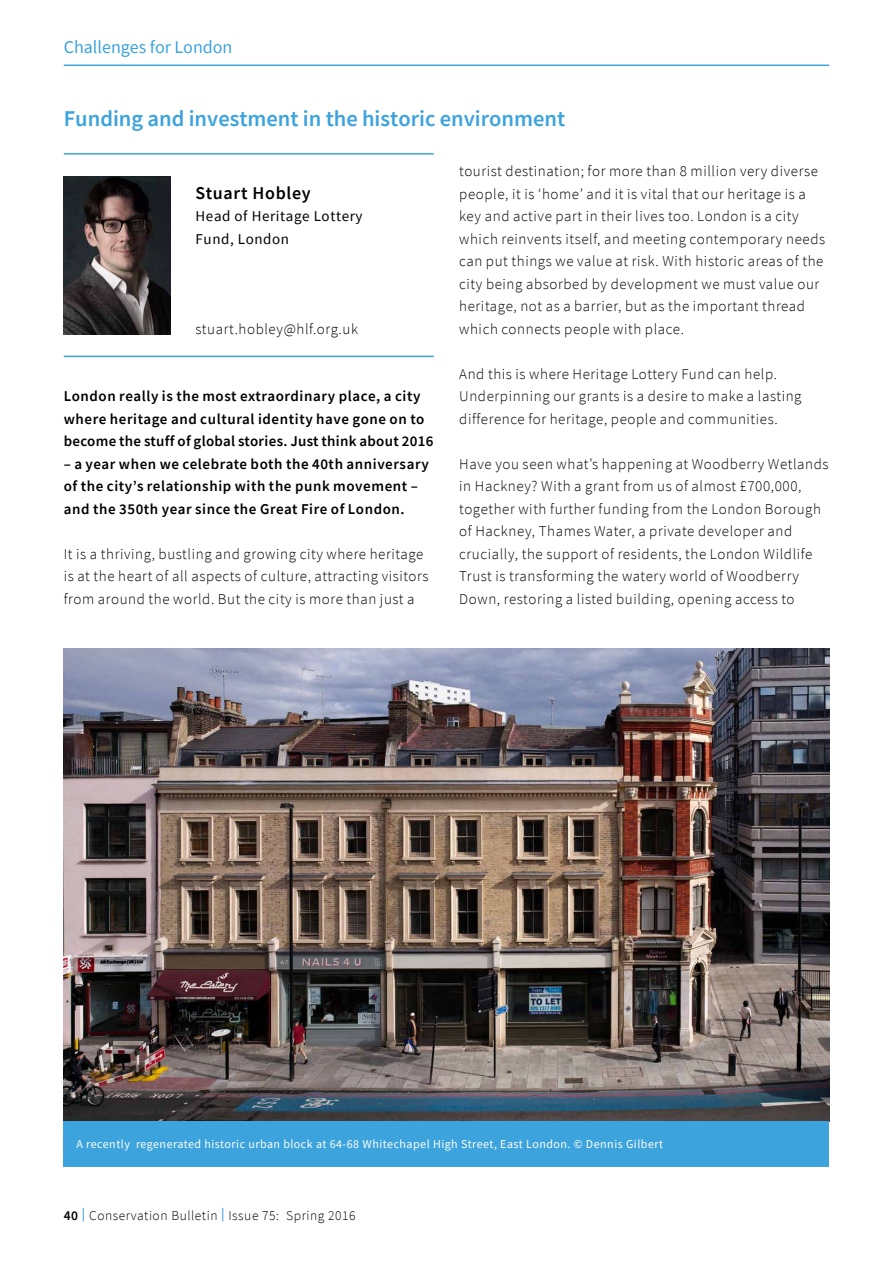
<style>
.page{position:relative;width:893px;height:1263px;background:#fff}
.page>*{position:absolute;margin:0;border:0;box-sizing:border-box;transform-origin:0 0}
.Heading_1{font:600 22.5px "Source Sans Pro";color:#3ca3dc}
.t1{font:18px "Source Sans Pro";color:#3ca3dc}
.t2{font:600 18px "Source Sans Pro";letter-spacing:.04em;color:#000}
.Body_text{font:300 15px/22.5px "Source Sans Pro";letter-spacing:.04em;color:#000}
.Intro_Text{font:600 15px/22.5px "Source Sans Pro";letter-spacing:.04em;color:#000}
.t3{font:15px/22.5px "Source Sans Pro";letter-spacing:.04em;color:#000}
.t4{font:300 13.5px "Source Sans Pro";letter-spacing:.04em;color:#000}
.Image_Captions{font:12px "Source Sans Pro";letter-spacing:.04em;color:#fff}
.s1{font-weight:600}
.s2{font-weight:600;color:#3ca3dc}
</style>
<div class="page">
<hr style="left:64px;top:65px;width:765px;height:1px;background:#3ca3dc">
<img style="left:64px;top:176px;width:106px;height:158px">
<hr style="left:64px;top:356px;width:370px;height:1px;background:#3ca3dc">
<hr style="left:64px;top:153px;width:370px;height:2px;background:#3ca3dc">
<img style="left:64px;top:649px;width:765px;height:472px">
<div style="left:64px;top:1121px;width:765px;height:45px;background:#3ca3dc"></div>
<p class="t1" style="left:64px;top:36px;width:170px">Challenges for London</p>
<p class="Heading_1" style="left:64px;top:103px;width:503px">Funding and investment in the historic environment</p>
<p class="t2" style="left:196px;top:181px;width:117px">Stuart Hobley</p>
<p class="t3" style="left:196px;top:205px;width:168px">Head of Heritage Lottery<br>Fund, London</p>
<p class="Body_text" style="left:196px;top:318px;width:164px">stuart.hobley@hlf.org.uk</p>
<p class="Intro_Text" style="left:64px;top:385px;width:371px">London really is the most extraordinary place, a city where heritage and cultural identity have gone on to become the stuff of global stories. Just think about 2016</p>
<p class="Intro_Text" style="left:64px;top:452px;width:367px">– a year when we celebrate both the 40th anniversary of the city’s relationship with the punk movement – and the 350th year since the Great Fire of London.</p>
<p class="Body_text" style="left:64px;top:543px;width:366px">It is a thriving, bustling and growing city where heritage is at the heart of all aspects of culture, attracting visitors from around the world. But the city is more than just a</p>
<p class="Body_text" style="left:459px;top:160px;width:367px">tourist destination; for more than 8 million very diverse people, it is ‘home’ and it is vital that our heritage is a key and active part in their lives too. London is a city which reinvents itself, and meeting contemporary needs can put things we value at risk. With historic areas of the city being absorbed by development we must value our heritage, not as a barrier, but as the important thread which connects people with place.</p>
<p class="Body_text" style="left:459px;top:363px;width:344px">And this is where Heritage Lottery Fund can help.<br>Underpinning our grants is a desire to make a lasting difference for heritage, people and communities.</p>
<p class="Body_text" style="left:459px;top:453px;width:371px">Have you seen what’s happening at Woodberry Wetlands in Hackney? With a grant from us of almost £700,000, together with further funding from the London Borough of Hackney, Thames Water, a private developer and crucially, the support of residents, the London Wildlife Trust is transforming the watery world of Woodberry Down, restoring a listed building, opening access to</p>
<p class="Image_Captions" style="left:76px;top:1137px;width:588px">A recently regenerated historic urban block at 64-68 Whitechapel High Street, East London. © Dennis Gilbert</p>
<p class="t4" style="left:64px;top:1207px;width:293px"><span class="s1">40</span> <span class="s2">|</span> Conservation Bulletin <span class="s2">|</span> Issue 75: Spring 2016</p>
</div>
